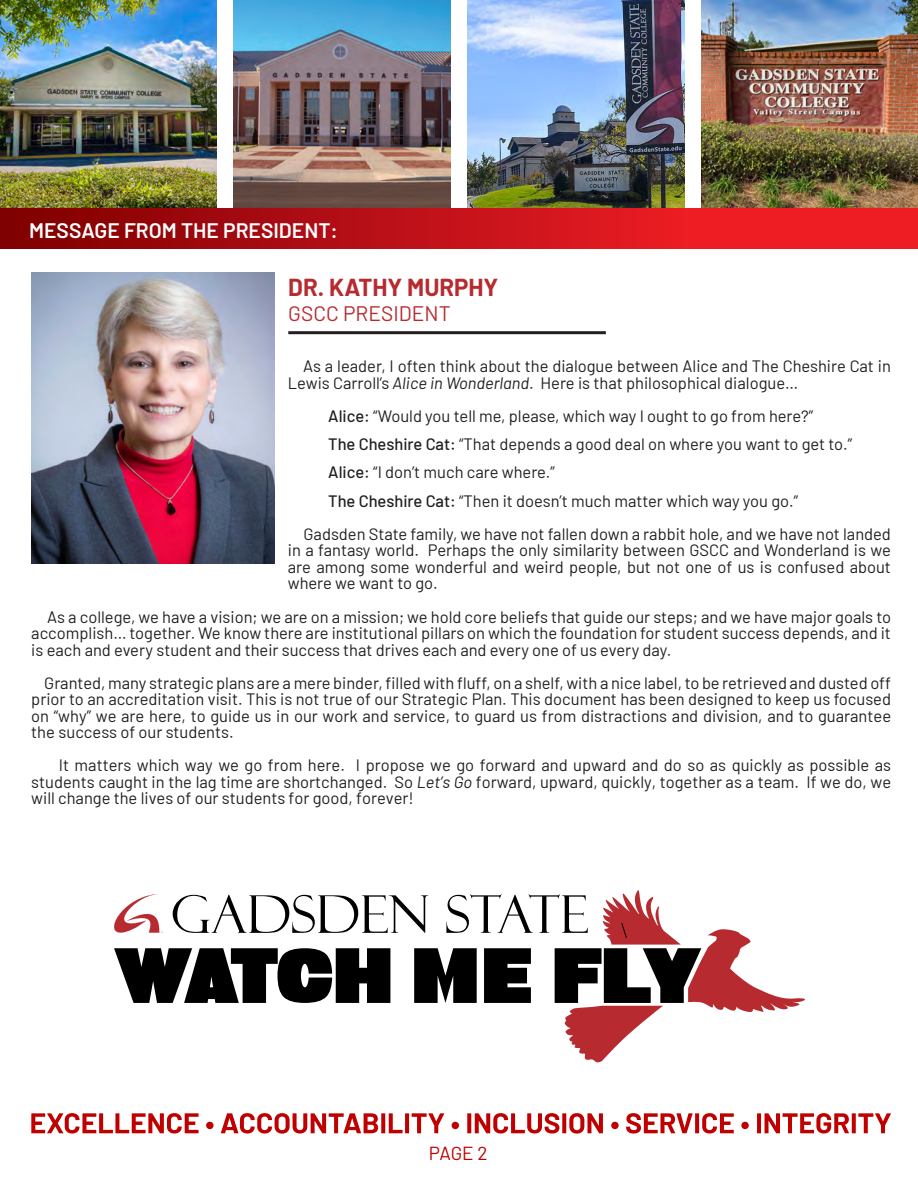
<style>
.page{position:relative;width:918px;height:1188px;background:#fff}
.page>*{position:absolute;margin:0;border:0;box-sizing:border-box;transform-origin:0 0}
.t1{font:700 24px "Barlow";color:#b72b30}
.heading_2{font:600 21px "Barlow";color:#fff}
.t2{font:21px "Barlow";color:#b72b30}
.Body_Text{font:18.9px "Barlow";color:#c00000}
.t3{font:16.5px/16.5px "Barlow";color:#231f20;text-align:justify}
.s1{font-style:italic}
.s2{font-weight:500}
</style>
<div class="page">
<img style="left:233px;top:0;width:217px;height:208px">
<img style="left:0;top:0;width:217px;height:208px">
<img style="left:467px;top:0;width:217px;height:208px">
<img style="left:702px;top:0;width:216px;height:208px">
<svg style="left:31px;top:1113px;width:860px;height:21px"></svg>
<img style="left:31px;top:272px;width:243px;height:291px">
<hr style="left:288px;top:331px;width:318px;height:3px;background:#231f20">
<svg style="left:0;top:208px;width:918px;height:40px;background:#c21117"></svg>
<svg style="left:114px;top:890px;width:691px;height:172px"></svg>
<p class="heading_2" style="left:29px;top:215px;width:310px">MESSAGE FROM THE PRESIDENT:</p>
<p class="t1" style="left:288px;top:270px;width:212px">DR. KATHY MURPHY</p>
<p class="t2" style="left:288px;top:298px;width:164px">GSCC PRESIDENT</p>
<p class="t3" style="left:288px;top:357px;width:605px;text-indent:15px">As a leader, I often think about the dialogue between Alice and The Cheshire Cat in<br>Lewis Carroll’s <span class="s1">Alice in Wonderland</span>. Here is that philosophical dialogue…</p>
<p class="t3" style="left:328px;top:406px;width:487px"><span class="s2">Alice:</span> “Would you tell me, please, which way I ought to go from here?”</p>
<p class="t3" style="left:328px;top:435px;width:525px"><span class="s2">The Cheshire Cat:</span> “That depends a good deal on where you want to get to.”</p>
<p class="t3" style="left:328px;top:463px;width:228px"><span class="s2">Alice:</span> “I don’t much care where.”</p>
<p class="t3" style="left:328px;top:492px;width:471px"><span class="s2">The Cheshire Cat:</span> “Then it doesn’t much matter which way you go.”</p>
<p class="t3" style="left:288px;top:525px;width:605px;text-indent:16px">Gadsden State family, we have not fallen down a rabbit hole, and we have not landed in a fantasy world. Perhaps the only similarity between GSCC and Wonderland is we are among some wonderful and weird people, but not one of us is confused about where we want to go.</p>
<p class="t3" style="left:31px;top:607px;width:861px;text-indent:16px">As a college, we have a vision; we are on a mission; we hold core beliefs that guide our steps; and we have major goals to accomplish… together. We know there are institutional pillars on which the foundation for student success depends, and it is each and every student and their success that drives each and every one of us every day.</p>
<p class="t3" style="left:31px;top:673px;width:861px;text-indent:13px">Granted, many strategic plans are a mere binder, filled with fluff, on a shelf, with a nice label, to be retrieved and dusted off prior to an accreditation visit. This is not true of our Strategic Plan. This document has been designed to keep us focused on “why” we are here, to guide us in our work and service, to guard us from distractions and division, and to guarantee the success of our students.</p>
<p class="t3" style="left:31px;top:756px;width:861px;text-indent:28px">It matters which way we go from here. I propose we go forward and upward and do so as quickly as possible as students caught in the lag time are shortchanged. So <span class="s1">Let’s Go</span> forward, upward, quickly, together as a team. If we do, we will change the lives of our students for good, forever!</p>
<p class="Body_Text" style="left:429px;top:1140px;width:60px">PAGE 2</p>
</div>
